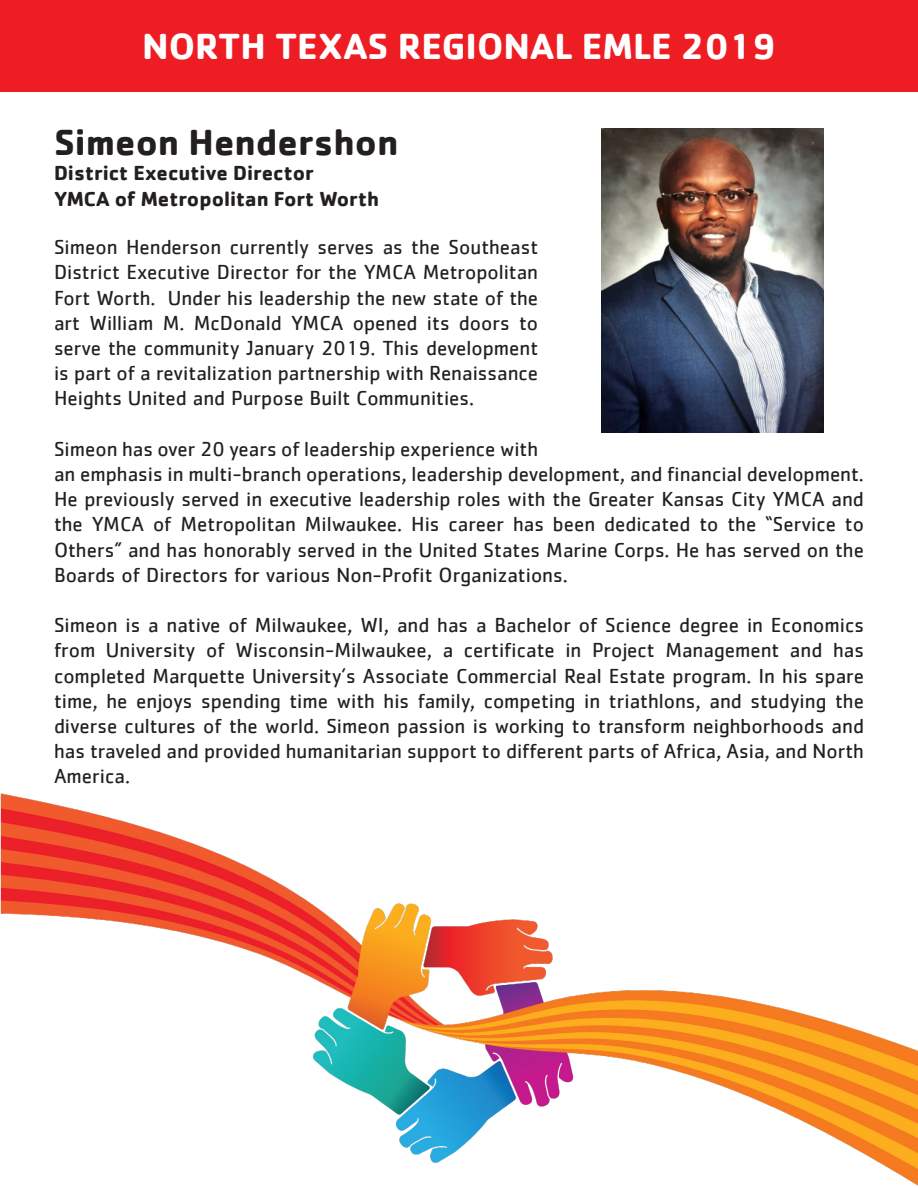
<style>
.page{position:relative;width:918px;height:1188px;background:#fff}
.page>*{position:absolute;margin:0;border:0;box-sizing:border-box;transform-origin:0 0}
.t1{font:700 37.5px "Cachet";color:#fff}
.t2{font:700 37.5px "Cachet";color:#231f20}
.t3{font:21px/25.2px "Cachet";color:#231f20;text-align:justify}
.t4{font:700 21px "Cachet";color:#231f20}
</style>
<div class="page">
<img style="left:0;top:793px;width:918px;height:393px">
<img style="left:601px;top:129px;width:222px;height:304px">
<div style="left:0;top:0;width:918px;height:92px;background:#ee1d23"></div>
<p class="t1" style="left:142px;top:22px;width:635px">NORTH TEXAS REGIONAL EMLE 2019</p>
<p class="t2" style="left:54px;top:118px;width:346px">Simeon Hendershon</p>
<p class="t4" style="left:54px;top:159px;width:261px">District Executive Director</p>
<p class="t4" style="left:54px;top:185px;width:327px">YMCA of Metropolitan Fort Worth</p>
<p class="t3" style="left:54px;top:234px;width:486px">Simeon Henderson currently serves as the Southeast District Executive Director for the YMCA Metropolitan Fort Worth. Under his leadership the new state of the art William M. McDonald YMCA opened its doors to serve the community January 2019. This development is part of a revitalization partnership with Renaissance Heights United and Purpose Built Communities.</p>
<p class="t3" style="left:54px;top:436px;width:812px;text-align:left">Simeon has over 20 years of leadership experience with<br>an emphasis in multi-branch operations, leadership development, and financial development.<br>He previously served in executive leadership roles with the Greater Kansas City YMCA and the YMCA of Metropolitan Milwaukee. His career has been dedicated to the “Service to Others” and has honorably served in the United States Marine Corps. He has served on the Boards of Directors for various Non-Profit Organizations.</p>
<p class="t3" style="left:54px;top:612px;width:812px">Simeon is a native of Milwaukee, WI, and has a Bachelor of Science degree in Economics from University of Wisconsin-Milwaukee, a certificate in Project Management and has completed Marquette University’s Associate Commercial Real Estate program. In his spare time, he enjoys spending time with his family, competing in triathlons, and studying the diverse cultures of the world. Simeon passion is working to transform neighborhoods and has traveled and provided humanitarian support to different parts of Africa, Asia, and North America.</p>
</div>
